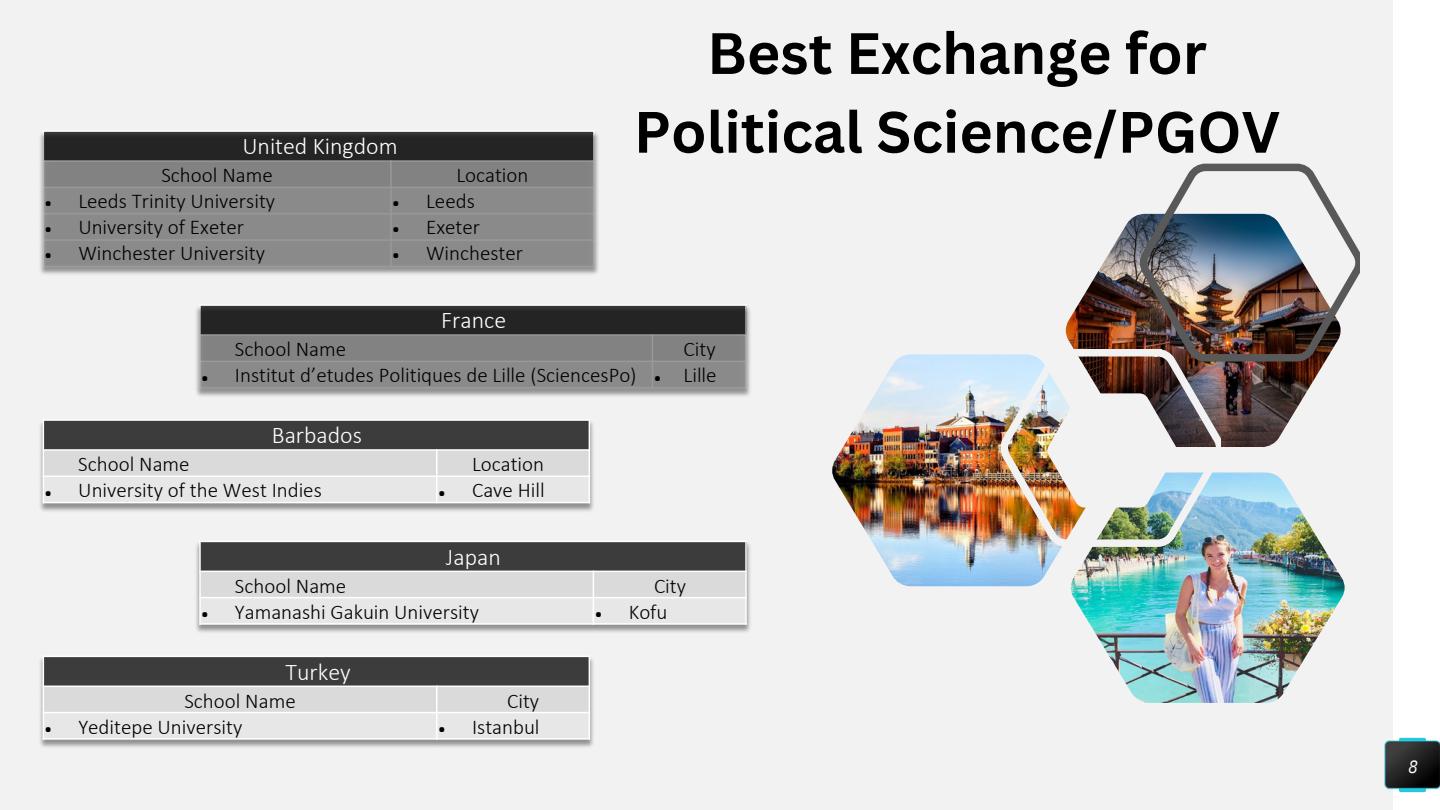
<style>
.page{position:relative;width:1440px;height:810px;background:#f2f2f2}
.page>*{position:absolute;margin:0;border:0;box-sizing:border-box;transform-origin:0 0}
.t1{font:700 57px/78.8px "Canva Sans";color:#000;text-align:center}
.t2{font:300 24px "Calibri";color:#fff}
.t3{font:300 21px/25.8px "Calibri";color:#000}
.t4{font:21px/25.8px "IBM Plex Sans Cond";color:#000;text-align:justify}
.t5{font:italic 18px "IBM Plex Sans Cond";color:#fff}
</style>
<div class="page">
<div style="left:1393px;top:0;width:42px;height:810px;background:#fff"></div>
<div style="left:1435px;top:0;width:5px;height:810px;background:#fff"></div>
<img style="left:832px;top:354px;width:227px;height:232px">
<img style="left:1071px;top:551px;width:273px;height:152px">
<img style="left:1384px;top:737px;width:56px;height:56px">
<img style="left:196px;top:305px;width:554px;height:91px">
<img style="left:196px;top:543px;width:554px;height:89px">
<div style="left:200px;top:541px;width:546px;height:30px;background:#3c3c3c"></div>
<div style="left:200px;top:571px;width:393px;height:27px;background:#dadada"></div>
<div style="left:593px;top:571px;width:153px;height:27px;background:#dadada"></div>
<div style="left:200px;top:598px;width:393px;height:26px;background:#e7e7e7"></div>
<div style="left:593px;top:598px;width:153px;height:26px;background:#e7e7e7"></div>
<hr style="left:593px;top:571px;width:1px;height:54px;background:#fff">
<hr style="left:199px;top:571px;width:548px;height:1px;background:#fff">
<hr style="left:199px;top:597px;width:548px;height:1px;background:#fff">
<hr style="left:199px;top:541px;width:2px;height:84px;background:#fff">
<hr style="left:745px;top:541px;width:2px;height:84px;background:#fff">
<hr style="left:199px;top:541px;width:548px;height:1px;background:#fff">
<hr style="left:199px;top:623px;width:548px;height:2px;background:#fff">
<img style="left:996px;top:163px;width:364px;height:388px">
<img style="left:40px;top:658px;width:554px;height:89px">
<div style="left:43px;top:656px;width:546px;height:30px;background:#3c3c3c"></div>
<div style="left:43px;top:686px;width:394px;height:27px;background:#dadada"></div>
<div style="left:437px;top:686px;width:152px;height:27px;background:#dadada"></div>
<div style="left:43px;top:713px;width:394px;height:26px;background:#e7e7e7"></div>
<div style="left:437px;top:713px;width:152px;height:26px;background:#e7e7e7"></div>
<hr style="left:436px;top:686px;width:2px;height:54px;background:#fff">
<hr style="left:43px;top:686px;width:547px;height:1px;background:#fff">
<hr style="left:43px;top:712px;width:547px;height:1px;background:#fff">
<hr style="left:43px;top:656px;width:1px;height:84px;background:#fff">
<hr style="left:589px;top:656px;width:1px;height:84px;background:#fff">
<hr style="left:43px;top:656px;width:547px;height:1px;background:#fff">
<hr style="left:43px;top:738px;width:547px;height:2px;background:#fff">
<img style="left:40px;top:131px;width:559px;height:144px">
<img style="left:40px;top:422px;width:554px;height:89px">
<div style="left:43px;top:420px;width:546px;height:30px;background:#3c3c3c"></div>
<div style="left:43px;top:450px;width:394px;height:26px;background:#dadada"></div>
<div style="left:437px;top:450px;width:152px;height:26px;background:#dadada"></div>
<div style="left:43px;top:476px;width:394px;height:27px;background:#e7e7e7"></div>
<div style="left:437px;top:476px;width:152px;height:27px;background:#e7e7e7"></div>
<hr style="left:436px;top:449px;width:2px;height:54px;background:#fff">
<hr style="left:43px;top:449px;width:547px;height:2px;background:#fff">
<hr style="left:43px;top:476px;width:547px;height:1px;background:#fff">
<hr style="left:43px;top:419px;width:1px;height:84px;background:#fff">
<hr style="left:589px;top:419px;width:1px;height:84px;background:#fff">
<hr style="left:43px;top:419px;width:547px;height:2px;background:#fff">
<hr style="left:43px;top:502px;width:547px;height:1px;background:#fff">
<p class="t2" style="left:242px;top:136px;width:157px">United Kingdom</p>
<p class="t1" style="left:634px;top:12px;width:648px">Best Exchange for<br>Political Science/PGOV</p>
<p class="t4" style="left:44px;top:189px;width:9px">• • •</p>
<p class="t3" style="left:161px;top:164px;width:113px">School Name</p>
<p class="t3" style="left:78px;top:190px;width:198px">Leeds Trinity University<br>University of Exeter<br>Winchester University</p>
<p class="t4" style="left:392px;top:189px;width:9px">• • •</p>
<p class="t3" style="left:456px;top:164px;width:74px">Location</p>
<p class="t3" style="left:426px;top:190px;width:50px">Leeds</p>
<p class="t3" style="left:426px;top:216px;width:99px">Exeter<br>Winchester</p>
<p class="t2" style="left:441px;top:310px;width:66px">France</p>
<p class="t4" style="left:201px;top:364px;width:9px">•</p>
<p class="t3" style="left:235px;top:338px;width:113px">School Name</p>
<p class="t3" style="left:235px;top:364px;width:403px">Institut d’etudes Politiques de Lille (SciencesPo)</p>
<p class="t4" style="left:654px;top:364px;width:9px">•</p>
<p class="t3" style="left:684px;top:338px;width:35px">City<br>Lille</p>
<p class="t2" style="left:272px;top:425px;width:92px">Barbados</p>
<p class="t4" style="left:44px;top:479px;width:9px">•</p>
<p class="t3" style="left:78px;top:453px;width:113px">School Name</p>
<p class="t3" style="left:78px;top:479px;width:245px">University of the West Indies</p>
<p class="t4" style="left:438px;top:479px;width:9px">•</p>
<p class="t3" style="left:472px;top:453px;width:74px">Location<br>Cave Hill</p>
<p class="t2" style="left:446px;top:547px;width:56px">Japan</p>
<p class="t4" style="left:201px;top:600px;width:9px">•</p>
<p class="t3" style="left:235px;top:575px;width:113px">School Name</p>
<p class="t3" style="left:235px;top:601px;width:246px">Yamanashi Gakuin University</p>
<p class="t4" style="left:595px;top:600px;width:9px">•</p>
<p class="t3" style="left:654px;top:575px;width:34px">City</p>
<p class="t3" style="left:629px;top:601px;width:40px">Kofu</p>
<p class="t2" style="left:286px;top:662px;width:67px">Turkey</p>
<p class="t4" style="left:44px;top:715px;width:9px">•</p>
<p class="t3" style="left:184px;top:690px;width:113px">School Name</p>
<p class="t3" style="left:78px;top:715px;width:166px">Yeditepe University</p>
<p class="t4" style="left:438px;top:715px;width:9px">•</p>
<p class="t3" style="left:472px;top:690px;width:69px;text-align:right">City<br>Istanbul</p>
<p class="t5" style="left:1408px;top:754px;width:11px">8</p>
</div>
